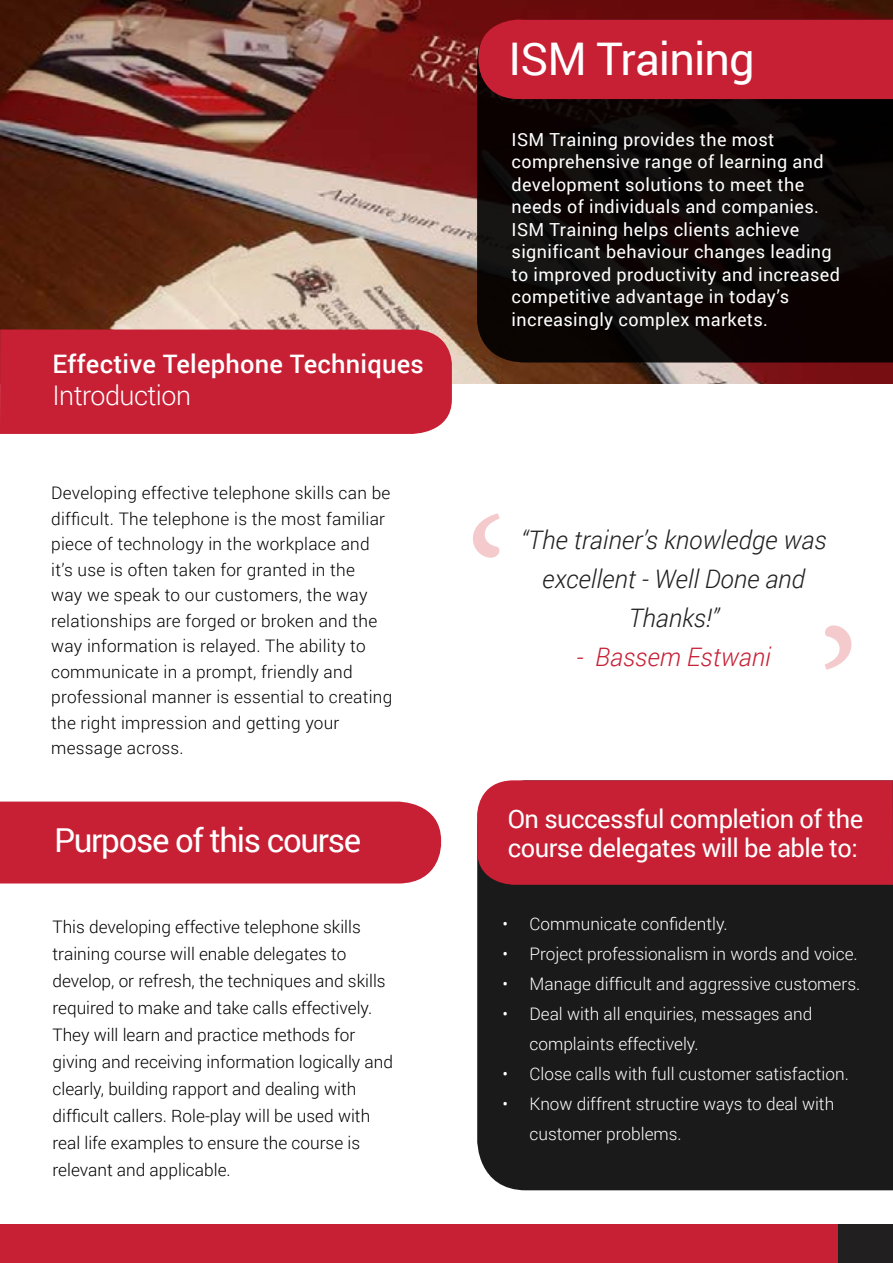
<style>
.page{position:relative;width:893px;height:1263px;background:#fff}
.page>*{position:absolute;margin:0;border:0;box-sizing:border-box;transform-origin:0 0}
.t1{font:192px "Minion Pro";color:#d2232a}
.t2{font:45px "Roboto";letter-spacing:-.02em;color:#fff}
.t3{font:33px "Roboto";letter-spacing:-.04em;color:#fff}
.t4{font:300 27px "Roboto";color:#fff}
.t5{font:25.5px/29.4px "Roboto";letter-spacing:-.02em;color:#fff}
.t6{font:italic 300 25.5px/39px "Roboto";color:#211f20;text-align:center}
.t7{font:500 25.5px "Roboto";letter-spacing:.01em;color:#fff}
.t8{font:italic 300 25.5px "Roboto";color:#c72035}
.t9{font:18px/22.5px "Roboto";letter-spacing:.02em;color:#fff}
.t10{font:300 17.25px/25.5px "Roboto";letter-spacing:.005em;color:#000}
.t11{font:300 17.25px/30px "Roboto";color:#fff}
</style>
<div class="page">
<img style="left:0;top:0;width:893px;height:384px">
<svg style="left:477px;top:19px;width:416px;height:343px;background:#0d0707"></svg>
<div style="left:477px;top:885px;width:416px;height:305px;background:#1a1a1a"></div>
<div style="left:477px;top:780px;width:416px;height:105px;background:#c72035"></div>
<div style="left:478px;top:20px;width:415px;height:79px;background:#c72035"></div>
<div style="left:0;top:801px;width:441px;height:82px;background:#c72035"></div>
<div style="left:0;top:329px;width:452px;height:105px;background:#c72035"></div>
<div style="left:0;top:1224px;width:893px;height:39px;background:#c72035"></div>
<div style="left:839px;top:1224px;width:54px;height:39px;background:#211f20"></div>
<h3 class="t7" style="left:52px;top:346px;width:373px">Effective Telephone Techniques</h3>
<h3 class="t4" style="left:52px;top:377px;width:140px">I ntroduction</h3>
<p class="t10" style="left:51px;top:480px;width:343px">Developing effective telephone skills can be difficult. The telephone is the most familiar piece of technology in the workplace and it’s use is often taken for granted in the<br>way we speak to our customers, the way relationships are forged or broken and the way information is relayed. The ability to communicate in a prompt, friendly and professional manner is essential to creating the right impression and getting your message across.</p>
<h3 class="t3" style="left:54px;top:817px;width:309px">Purpose of this course</h3>
<p class="t10" style="left:53px;top:912px;width:342px;line-height:27px">This developing effective telephone skills training course will enable delegates to develop, or refresh, the techniques and skills required to make and take calls effectively.<br>They will learn and practice methods for giving and receiving information logically and clearly, building rapport and dealing with difficult callers. Role-play will be used with real life examples to ensure the course is relevant and applicable.</p>
<h2 class="t2" style="left:509px;top:27px;width:248px">ISM Training</h2>
<p class="t9" style="left:512px;top:128px;width:330px">ISM Training provides the most comprehensive range of learning and development solutions to meet the needs of individuals and companies.<br>ISM Training helps clients achieve significant behaviour changes leading to improved productivity and increased competitive advantage in today’s increasingly complex markets.</p>
<h1 class="t1" style="left:465px;top:461px;width:45px">‘</h1>
<h3 class="t6" style="left:521px;top:519px;width:307px">“The trainer’s knowledge was excellent - Well Done and<br>Thanks!”</h3>
<h1 class="t1" style="left:859px;top:722px;width:45px;rotate:-180deg">‘</h1>
<h3 class="t8" style="left:577px;top:639px;width:196px">- Bassem Estwani</h3>
<h3 class="t5" style="left:508px;top:803px;width:357px">On successful completion of the course delegates will be able to:</h3>
<p class="t11" style="left:502px;top:908px;width:227px">• Communicate confidently.</p>
<p class="t11" style="left:502px;top:938px;width:357px">• Project professionalism in words and voice.</p>
<p class="t11" style="left:502px;top:968px;width:359px">• Manage difficult and aggressive customers.</p>
<p class="t11" style="left:529px;top:998px;width:284px;text-indent:-27px">• Deal with all enquiries, messages and complaints effectively.</p>
<p class="t11" style="left:502px;top:1058px;width:348px">• Close calls with full customer satisfaction.</p>
<p class="t11" style="left:529px;top:1088px;width:306px;text-indent:-27px">• Know diffrent structire ways to deal with customer problems.</p>
</div>
